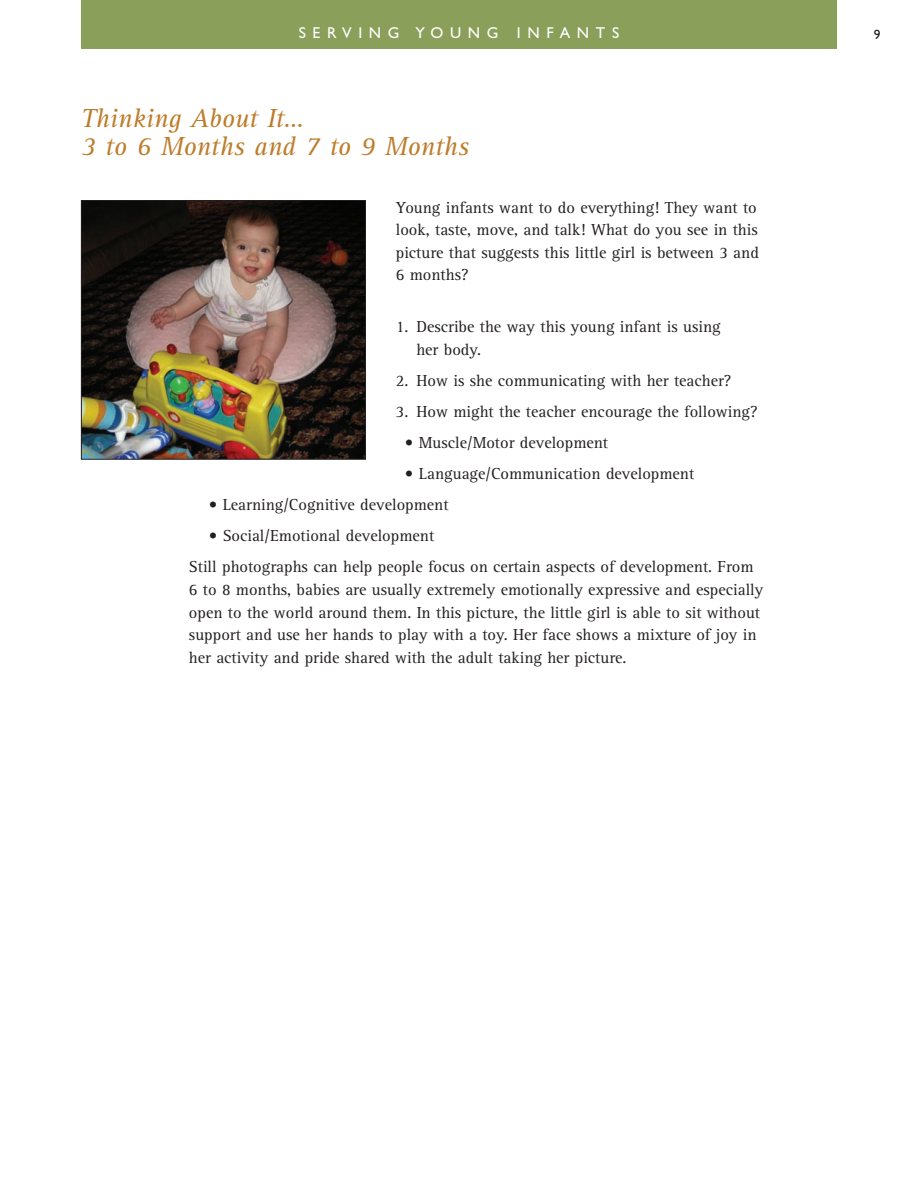
<style>
.page{position:relative;width:918px;height:1188px;background:#fff}
.page>*{position:absolute;margin:0;border:0;box-sizing:border-box;transform-origin:0 0}
.t1{font:italic 27px/28.5px "Rotis Serif";color:#bd7c2a}
.t2{font:16.5px/22.5px "Rotis Serif";color:#231f20}
.t3{font:15.75px "Gill Sans";letter-spacing:.425em;color:#fff}
.t4{font:13.5px "Gill Sans";color:#231f20}
</style>
<div class="page">
<img style="left:83px;top:202px;width:281px;height:256px">
<div style="left:81px;top:200px;width:285px;height:260px;border:1px solid #231f20"></div>
<div style="left:81px;top:0;width:756px;height:49px;background:#8aa05a"></div>
<p class="t3" style="left:299px;top:23px;width:322px">SERVING YOUNG INFANTS</p>
<p class="t4" style="left:874px;top:26px;width:8px">9</p>
<h1 class="t1" style="left:81px;top:106px;width:390px">Thinking About It…<br>3 to 6 Months and 7 to 9 Months</h1>
<p class="t2" style="left:396px;top:198px;width:365px">Young infants want to do everything! They want to look, taste, move, and talk! What do you see in this picture that suggests this little girl is between 3 and 6 months?</p>
<p class="t2" style="left:416px;top:317px;width:306px;text-indent:-21px">1. Describe the way this young infant is using her body.</p>
<p class="t2" style="left:396px;top:371px;width:337px">2. How is she communicating with her teacher?</p>
<p class="t2" style="left:396px;top:402px;width:363px">3. How might the teacher encourage the following?</p>
<p class="t2" style="left:405px;top:433px;width:205px">• Muscle/Motor development</p>
<p class="t2" style="left:405px;top:464px;width:291px">• Language/Communication development</p>
<p class="t2" style="left:209px;top:495px;width:241px">• Learning/Cognitive development</p>
<p class="t2" style="left:189px;top:522px;width:566px;line-height:31.2px;text-indent:20px">• Social/Emotional development<br>Still photographs can help people focus on certain aspects of development. From</p>
<p class="t2" style="left:189px;top:580px;width:576px">6 to 8 months, babies are usually extremely emotionally expressive and especially open to the world around them. In this picture, the little girl is able to sit without support and use her hands to play with a toy. Her face shows a mixture of joy in her activity and pride shared with the adult taking her picture.</p>
</div>
